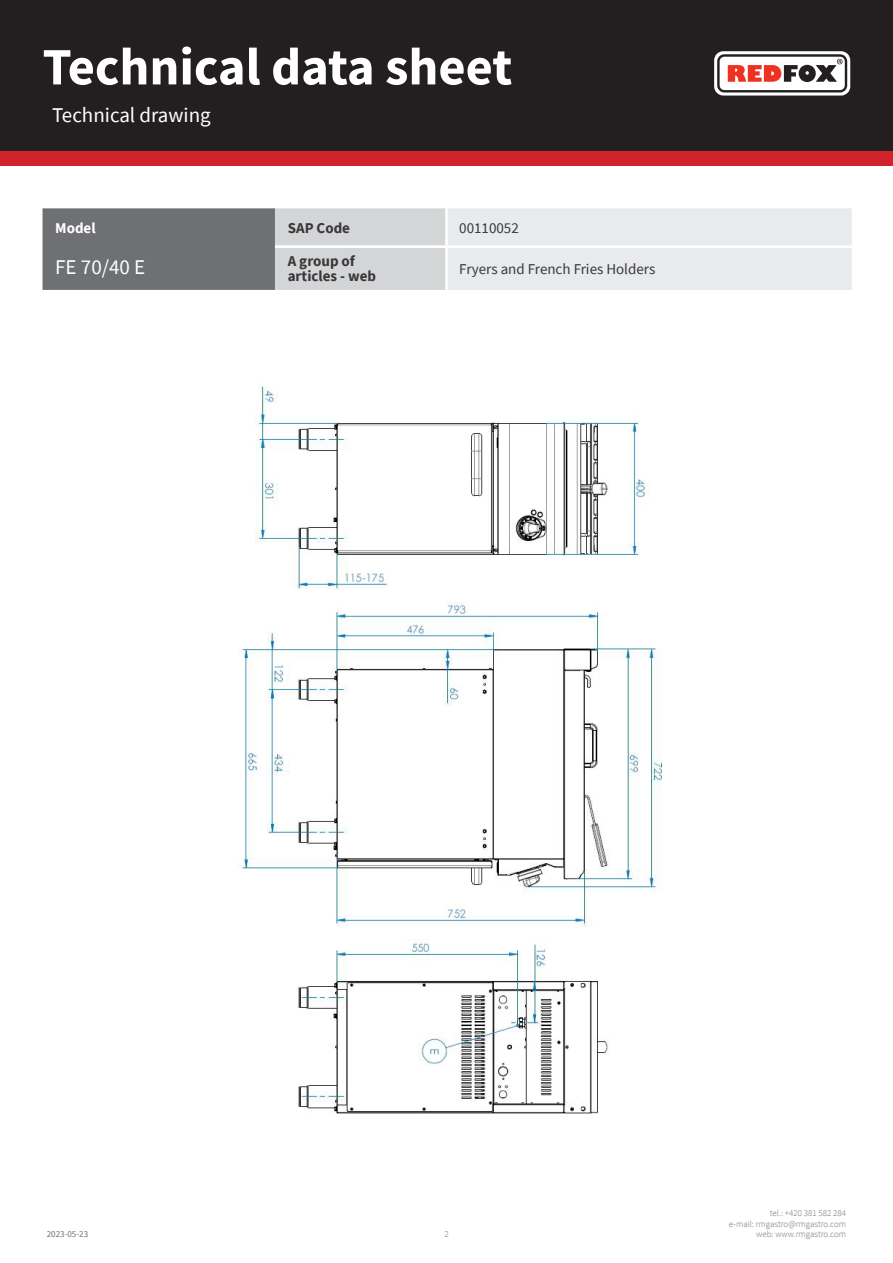
<style>
.page{position:relative;width:893px;height:1263px;background:#fff}
.page>*{position:absolute;margin:0;border:0;box-sizing:border-box;transform-origin:0 0}
.t1{font:700 52.5px "Source Sans Pro";color:#fff}
.kapitola{font:21px "Source Sans Pro";color:#fff}
.tabulka_-_headline{font:21px "Source Sans Pro";color:#fff}
.tabulka_-_text{font:15px "Source Sans Pro";color:#383839}
.tabulka_-_text-2{font:700 15px/15px "Source Sans Pro";color:#383839}
.tabulka_-_text-3{font:700 15px "Source Sans Pro";color:#fff}
.t2{font:300 9px/10.8px "Source Sans Pro";color:#6f7073;text-align:right}
.t3{font:9px "Source Sans Pro";color:#6f7073}
</style>
<div class="page">
<div style="left:0;top:0;width:893px;height:166px;background:#d1232a"></div>
<div style="left:0;top:0;width:893px;height:151px;background:#231f20"></div>
<svg style="left:714px;top:51px;width:136px;height:45px"></svg>
<img style="left:242px;top:386px;width:421px;height:728px">
<svg style="left:43px;top:208px;width:809px;height:82px;background:#c0c1c3"></svg>
<hr style="left:445px;top:208px;width:3px;height:37px;background:#fff">
<hr style="left:275px;top:245px;width:171px;height:3px;background:#fff">
<hr style="left:446px;top:245px;width:406px;height:3px;background:#fff">
<hr style="left:445px;top:248px;width:3px;height:42px;background:#fff">
<h1 class="t1" style="left:43px;top:31px;width:471px">Technical data sheet</h1>
<p class="kapitola" style="left:52px;top:101px;width:160px">Technical drawing</p>
<p class="tabulka_-_text-3" style="left:55px;top:218px;width:42px">Model</p>
<p class="tabulka_-_text-2" style="left:288px;top:220px;width:64px">SAP Code</p>
<p class="tabulka_-_text" style="left:459px;top:219px;width:61px">00110052</p>
<p class="tabulka_-_headline" style="left:55px;top:254px;width:92px">FE 70/40 E</p>
<p class="tabulka_-_text-2" style="left:288px;top:254px;width:90px">A group of articles - web</p>
<p class="tabulka_-_text" style="left:459px;top:259px;width:198px">Fryers and French Fries Holders</p>
<p class="t3" style="left:47px;top:1229px;width:43px">2023-05-23</p>
<p class="t2" style="left:444px;top:1229px;width:6px">2</p>
<p class="t2" style="left:729px;top:1207px;width:119px">tel.: +420 381 582 284<br>e-mail: rmgastro@rmgastro.com web: www.rmgastro.com</p>
</div>
